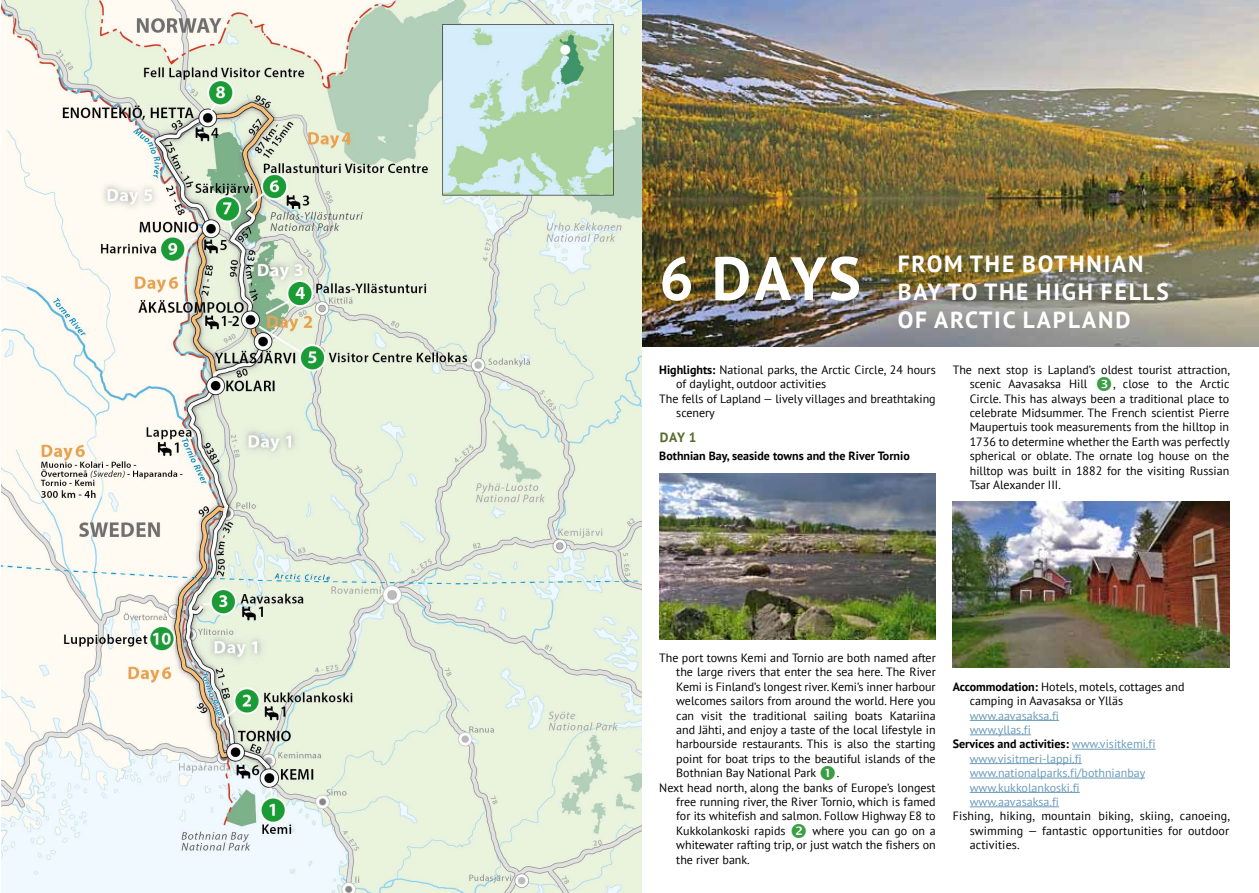
<style>
.page{position:relative;width:1259px;height:893px;background:#fff}
.page>*{position:absolute;margin:0;border:0;box-sizing:border-box;transform-origin:0 0}
.t1{font:700 60.9px "PT Sans";color:#fff}
.t2{font:700 23.4px/28px "PT Sans";letter-spacing:.08em;color:#fff}
.t3{font:700 13.5px "PT Sans";color:#576d2a}
.t4{font:12px/14.4px "PT Sans";color:#000;text-align:justify}
.t5{font:12px "PT Sans";color:#6b9bba}
.t6{font:700 12px "PT Sans";color:#000}
.s1{font-weight:700}
.s2{font-weight:400;color:#6b9bba}
</style>
<div class="page">
<img style="left:642px;top:0;width:617px;height:347px">
<img style="left:659px;top:474px;width:276px;height:166px">
<hr style="left:969px;top:720px;width:90px;height:1px;background:#6b9bba">
<hr style="left:969px;top:734px;width:62px;height:1px;background:#6b9bba">
<hr style="left:1072px;top:749px;width:83px;height:1px;background:#6b9bba">
<hr style="left:969px;top:763px;width:113px;height:1px;background:#6b9bba">
<hr style="left:969px;top:778px;width:176px;height:1px;background:#6b9bba">
<hr style="left:969px;top:792px;width:110px;height:1px;background:#6b9bba">
<hr style="left:969px;top:806px;width:90px;height:1px;background:#6b9bba">
<img style="left:952px;top:501px;width:277px;height:166px">
<img style="left:2px;top:0;width:640px;height:893px">
<h2 class="t2" style="left:897px;top:249px;width:273px">From the Bothnian<br>Bay to the high fells of Arctic Lapland</h2>
<p class="t4" style="left:969px;top:362px;width:262px;text-indent:-17px">The next stop is Lapland’s oldest tourist attraction, scenic Aavasaksa Hill</p>
<h1 class="t1" style="left:659px;top:238px;width:203px">6 days</h1>
<p class="t4" style="left:659px;top:362px;width:278px"><span class="s1">Highlights:</span> National parks, the Arctic Circle, 24 hours</p>
<p class="t4" style="left:676px;top:377px;width:151px">of daylight, outdoor activities</p>
<p class="t4" style="left:659px;top:391px;width:278px">The fells of Lapland — lively villages and breathtaking</p>
<p class="t4" style="left:676px;top:405px;width:40px">scenery</p>
<p class="t3" style="left:660px;top:428px;width:38px">Day 1</p>
<p class="t6" style="left:659px;top:448px;width:252px">Bothnian Bay, seaside towns and the River Tornio</p>
<p class="t4" style="left:969px;top:377px;width:261px;text-indent:143px">, close to the Arctic Circle. This has always been a traditional place to celebrate Midsummer. The French scientist Pierre Maupertuis took measurements from the hilltop in 1736 to determine whether the Earth was perfectly spherical or oblate. The ornate log house on the hilltop was built in 1882 for the visiting Russian Tsar Alexander III.</p>
<p class="t4" style="left:676px;top:650px;width:261px;text-indent:-17px">The port towns Kemi and Tornio are both named after the large rivers that enter the sea here. The River Kemi is Finland’s longest river. Kemi’s inner harbour welcomes sailors from around the world. Here you can visit the traditional sailing boats Katariina and Jähti, and enjoy a taste of the local lifestyle in harbourside restaurants. This is also the starting point for boat trips to the beautiful islands of the Bothnian Bay National Park</p>
<p class="t4" style="left:836px;top:766px;width:4px">.</p>
<p class="t4" style="left:659px;top:780px;width:278px">Next head north, along the banks of Europe’s longest</p>
<p class="t4" style="left:676px;top:794px;width:261px">free running river, the River Tornio, which is famed</p>
<p class="t4" style="left:676px;top:809px;width:261px">for its whitefish and salmon. Follow Highway E8 to</p>
<p class="t4" style="left:676px;top:823px;width:111px">Kukkolankoski rapids</p>
<p class="t4" style="left:676px;top:823px;width:261px;text-indent:136px">where you can go on a whitewater rafting trip, or just watch the fishers on the river bank.</p>
<p class="t4" style="left:969px;top:679px;width:216px;text-indent:-17px"><span class="s1">Accommodation:</span> Hotels, motels, cottages and camping in Aavasaksa or Ylläs</p>
<p class="t5" style="left:969px;top:708px;width:91px">www.aavasaksa.fi</p>
<p class="t5" style="left:969px;top:722px;width:63px">www.yllas.fi</p>
<p class="t6" style="left:952px;top:736px;width:204px">Services and activities: <span class="s2">www.visitkemi.fi</span></p>
<p class="t5" style="left:969px;top:751px;width:114px">www.visitmeri-lappi.fi</p>
<p class="t5" style="left:969px;top:765px;width:177px">www.nationalparks.fi/bothnianbay</p>
<p class="t5" style="left:969px;top:780px;width:111px">www.kukkolankoski.fi</p>
<p class="t5" style="left:969px;top:794px;width:91px">www.aavasaksa.fi</p>
<p class="t4" style="left:969px;top:809px;width:262px;text-indent:-17px">Fishing, hiking, mountain biking, skiing, canoeing, swimming — fantastic opportunities for outdoor activities.</p>
</div>
